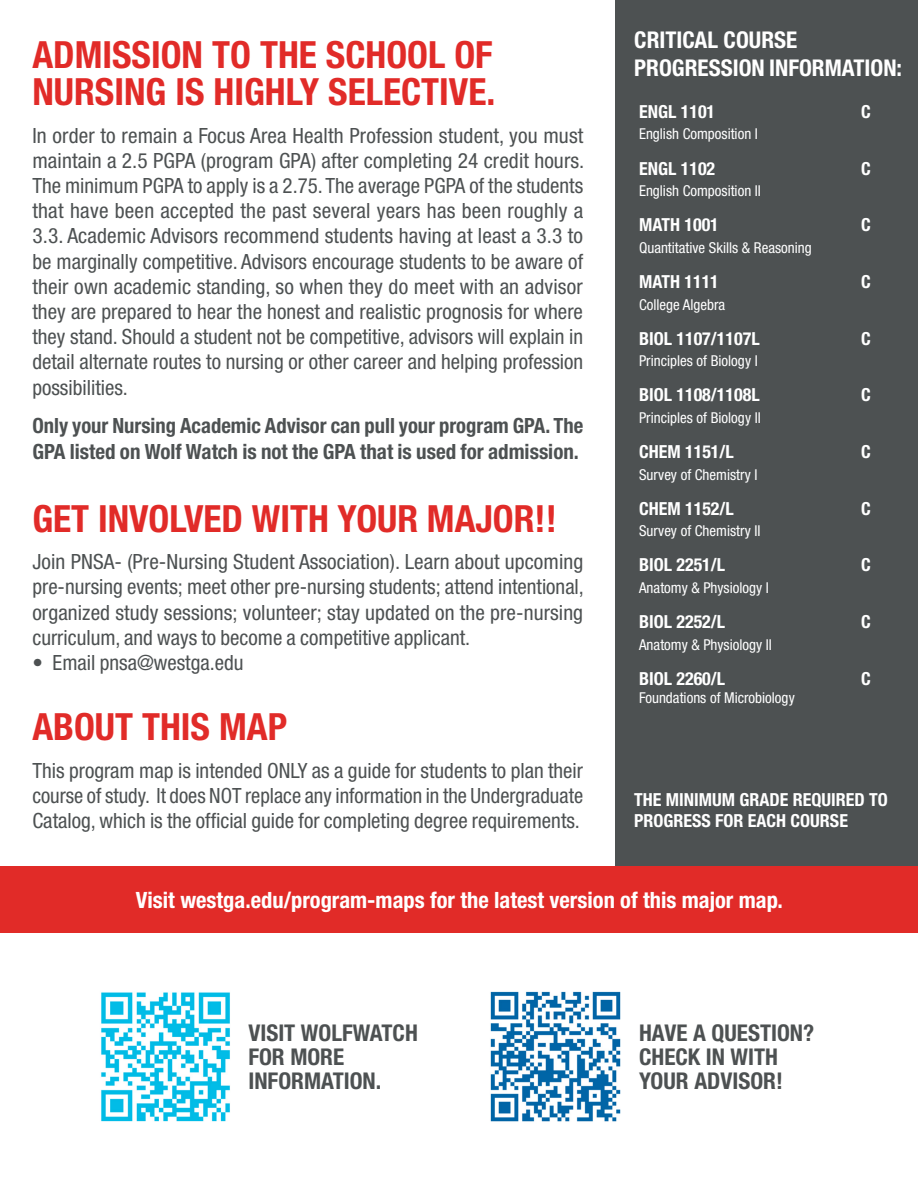
<style>
.page{position:relative;width:918px;height:1188px;background:#fff}
.page>*{position:absolute;margin:0;border:0;box-sizing:border-box;transform-origin:0 0}
.t1{font:700 condensed 37.5px/37.5px "Helvetica Neue LT Std";color:#e12b28}
.t2{font:700 condensed 23.1px/24px "Helvetica Neue LT Std";color:#4d5152}
.t3{font:700 condensed 23.1px/27.8px "Helvetica Neue LT Std";color:#fff}
.t4{font:700 condensed 22.5px "Helvetica Neue LT Std";color:#fff}
.t5{font:condensed 21px/25.2px "Helvetica Neue LT Std";color:#4d5152;text-align:justify}
.t6{font:700 condensed 21px/25.2px "Helvetica Neue LT Std";color:#4d5152}
.t7{font:700 condensed 18px/21px "Helvetica Neue LT Std";color:#fff}
.t8{font:condensed 15px "Helvetica Neue LT Std";color:#fff}
</style>
<div class="page">
<div style="left:616px;top:0;width:302px;height:866px;background:#4d5152"></div>
<div style="left:0;top:866px;width:918px;height:67px;background:#e12b28"></div>
<img style="left:101px;top:992px;width:129px;height:130px">
<img style="left:490px;top:991px;width:131px;height:131px">
<p class="t1" style="left:32px;top:35px;width:465px">ADMISSION TO THE SCHOOL OF<br>NURSING IS HIGHLY SELECTIVE.</p>
<p class="t5" style="left:32px;top:122px;width:554px">In order to remain a Focus Area Health Profession student, you must maintain a 2.5 PGPA (program GPA) after completing 24 credit hours.<br>The minimum PGPA to apply is a 2.75. The average PGPA of the students that have been accepted the past several years has been roughly a 3.3. Academic Advisors recommend students having at least a 3.3 to be marginally competitive. Advisors encourage students to be aware of their own academic standing, so when they do meet with an advisor they are prepared to hear the honest and realistic prognosis for where they stand. Should a student not be competitive, advisors will explain in detail alternate routes to nursing or other career and helping profession possibilities.</p>
<p class="t6" style="left:32px;top:413px;width:552px">Only your Nursing Academic Advisor can pull your program GPA. The<br>GPA listed on Wolf Watch is not the GPA that is used for admission.</p>
<p class="t1" style="left:32px;top:499px;width:526px">GET INVOLVED WITH YOUR MAJOR!!</p>
<p class="t5" style="left:32px;top:549px;width:553px">Join PNSA- (Pre-Nursing Student Association). Learn about upcoming pre-nursing events; meet other pre-nursing students; attend intentional, organized study sessions; volunteer; stay updated on the pre-nursing curriculum, and ways to become a competitive applicant.</p>
<p class="t5" style="left:32px;top:650px;width:213px">• Email pnsa@westga.edu</p>
<p class="t1" style="left:32px;top:708px;width:256px">ABOUT THIS MAP</p>
<p class="t5" style="left:32px;top:758px;width:552px">This program map is intended ONLY as a guide for students to plan their course of study. It does NOT replace any information in the Undergraduate Catalog, which is the official guide for completing degree requirements.</p>
<p class="t3" style="left:634px;top:26px;width:269px">CRITICAL COURSE<br>PROGRESSION INFORMATION:</p>
<p class="t7" style="left:639px;top:101px;width:78px">ENGL 1101</p>
<p class="t8" style="left:639px;top:125px;width:120px">English Composition I</p>
<p class="t7" style="left:639px;top:157px;width:78px">ENGL 1102</p>
<p class="t8" style="left:639px;top:182px;width:123px">English Composition II</p>
<p class="t7" style="left:639px;top:214px;width:81px">MATH 1001</p>
<p class="t8" style="left:639px;top:239px;width:174px">Quantitative Skills &amp; Reasoning</p>
<p class="t7" style="left:639px;top:271px;width:81px">MATH 1111</p>
<p class="t8" style="left:639px;top:296px;width:88px">College Algebra</p>
<p class="t7" style="left:639px;top:328px;width:122px">BIOL 1107/1107L</p>
<p class="t8" style="left:639px;top:352px;width:120px">Principles of Biology I</p>
<p class="t7" style="left:639px;top:384px;width:122px">BIOL 1108/1108L</p>
<p class="t8" style="left:639px;top:409px;width:123px">Principles of Biology II</p>
<p class="t7" style="left:639px;top:441px;width:96px">CHEM 1151/L</p>
<p class="t8" style="left:639px;top:466px;width:120px">Survey of Chemistry I</p>
<p class="t7" style="left:639px;top:498px;width:96px">CHEM 1152/L</p>
<p class="t8" style="left:639px;top:522px;width:123px">Survey of Chemistry II</p>
<p class="t7" style="left:639px;top:554px;width:88px">BIOL 2251/L</p>
<p class="t8" style="left:639px;top:579px;width:131px">Anatomy &amp; Physiology I</p>
<p class="t7" style="left:639px;top:611px;width:88px">BIOL 2252/L</p>
<p class="t8" style="left:639px;top:636px;width:134px">Anatomy &amp; Physiology II</p>
<p class="t7" style="left:639px;top:668px;width:88px">BIOL 2260/L</p>
<p class="t8" style="left:639px;top:689px;width:157px">Foundations of Microbiology</p>
<p class="t7" style="left:861px;top:101px;width:11px">C</p>
<p class="t7" style="left:861px;top:157px;width:11px">C</p>
<p class="t7" style="left:861px;top:214px;width:11px">C</p>
<p class="t7" style="left:861px;top:271px;width:11px">C</p>
<p class="t7" style="left:861px;top:328px;width:11px">C</p>
<p class="t7" style="left:861px;top:384px;width:11px">C</p>
<p class="t7" style="left:861px;top:441px;width:11px">C</p>
<p class="t7" style="left:861px;top:498px;width:11px">C</p>
<p class="t7" style="left:861px;top:554px;width:11px">C</p>
<p class="t7" style="left:861px;top:611px;width:11px">C</p>
<p class="t7" style="left:861px;top:668px;width:11px">C</p>
<p class="t7" style="left:634px;top:789px;width:255px">THE MINIMUM GRADE REQUIRED TO<br>PROGRESS FOR EACH COURSE</p>
<p class="t4" style="left:136px;top:886px;width:649px">Visit westga.edu/program-maps for the latest version of this major map.</p>
<p class="t2" style="left:248px;top:1020px;width:171px">VISIT WOLFWATCH<br>FOR MORE<br>INFORMATION.</p>
<p class="t2" style="left:639px;top:1020px;width:177px">HAVE A QUESTION?<br>CHECK IN WITH<br>YOUR ADVISOR!</p>
</div>
